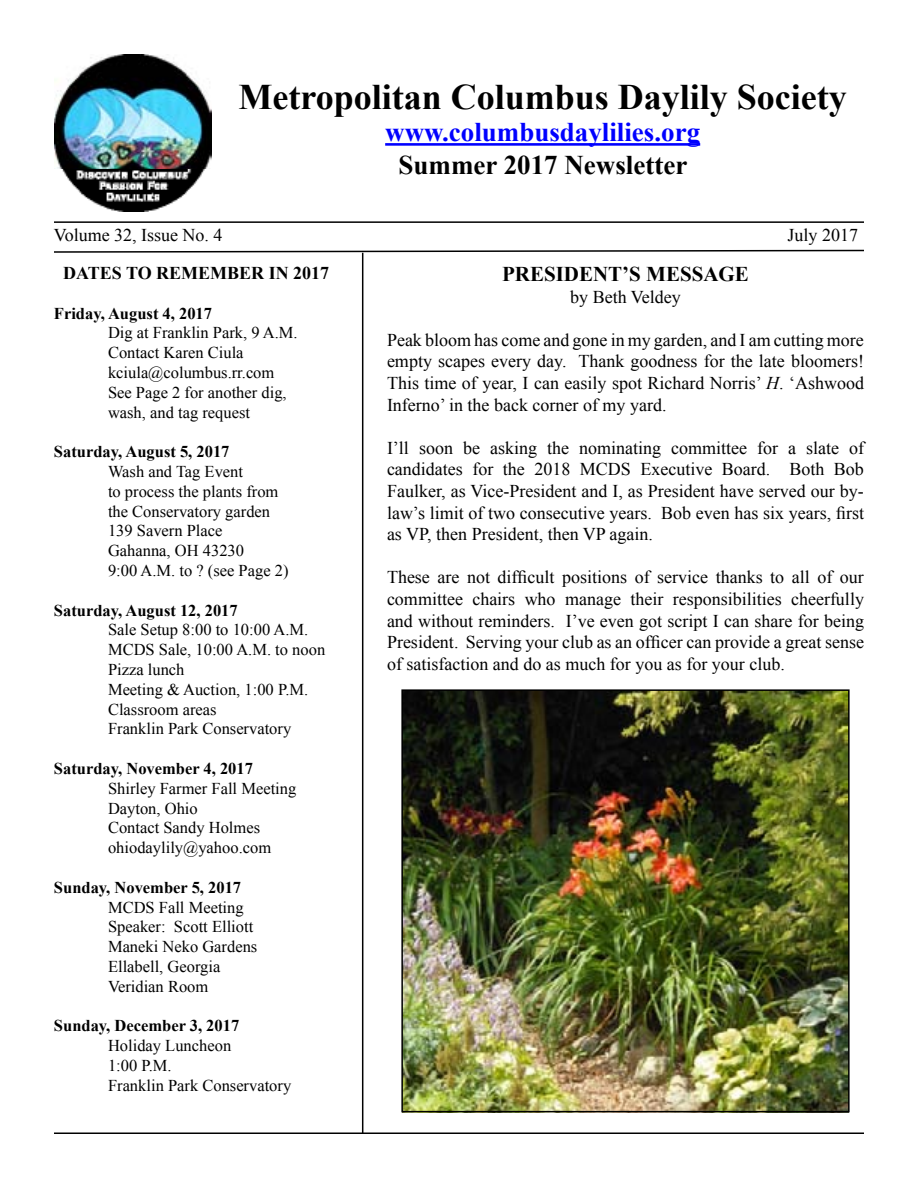
<style>
.page{position:relative;width:918px;height:1188px;background:#fff}
.page>*{position:absolute;margin:0;border:0;box-sizing:border-box;transform-origin:0 0}
.t1{font:700 36px "Times New Roman";color:#000}
.t2{font:700 27px "Times New Roman";color:#00f}
.t3{font:700 27px "Times New Roman";color:#000}
.t4{font:700 21px "Times New Roman";color:#000}
.t5{font:18px/21.6px "Times New Roman";color:#000;text-align:justify}
.t6{font:700 18px "Times New Roman";color:#000}
.t7{font:16.5px/19.8px "Times New Roman";color:#000}
.t8{font:700 16.5px "Times New Roman";color:#000}
.s1{font-style:italic}
</style>
<div class="page">
<img style="left:54px;top:54px;width:157px;height:157px">
<hr style="left:385px;top:143px;width:315px;height:3px;background:#00f">
<hr style="left:54px;top:221px;width:810px;height:2px;background:#000">
<svg style="left:54px;top:249px;width:810px;height:5px"></svg>
<hr style="left:54px;top:1132px;width:810px;height:2px;background:#000">
<hr style="left:362px;top:253px;width:1px;height:881px;background:#000">
<img style="left:404px;top:692px;width:443px;height:417px">
<div style="left:401px;top:689px;width:449px;height:423px;border:2px solid #000"></div>
<h1 class="t1" style="left:239px;top:72px;width:610px">Metropolitan Columbus Daylily Society</h1>
<h2 class="t2" style="left:385px;top:114px;width:317px">www.columbusdaylilies.org</h2>
<h2 class="t3" style="left:398px;top:146px;width:290px">Summer 2017 Newsletter</h2>
<p class="t5" style="left:54px;top:224px;width:170px">Volume 32, Issue No. 4</p>
<p class="t5" style="left:787px;top:224px;width:72px">July 2017</p>
<p class="t6" style="left:63px;top:260px;width:268px">DATES TO REMEMBER IN 2017</p>
<p class="t8" style="left:54px;top:302px;width:160px">Friday, August 4, 2017</p>
<p class="t7" style="left:108px;top:323px;width:191px">Dig at Franklin Park, 9 A.M.<br>Contact Karen Ciula kciula@columbus.rr.com<br>See Page 2 for another dig, wash, and tag request</p>
<p class="t8" style="left:54px;top:440px;width:177px">Saturday, August 5, 2017</p>
<p class="t7" style="left:108px;top:461px;width:182px">Wash and Tag Event<br>to process the plants from the Conservatory garden<br>139 Savern Place<br>Gahanna, OH 43230<br>9:00 A.M. to ? (see Page 2)</p>
<p class="t8" style="left:54px;top:599px;width:185px">Saturday, August 12, 2017</p>
<p class="t7" style="left:108px;top:620px;width:219px">Sale Setup 8:00 to 10:00 A.M.<br>MCDS Sale, 10:00 A.M. to noon<br>Pizza lunch<br>Meeting &amp; Auction, 1:00 P.M.<br>Classroom areas<br>Franklin Park Conservatory</p>
<p class="t8" style="left:54px;top:757px;width:201px">Saturday, November 4, 2017</p>
<p class="t7" style="left:108px;top:778px;width:190px">Shirley Farmer Fall Meeting<br>Dayton, Ohio<br>Contact Sandy Holmes ohiodaylily@yahoo.com</p>
<p class="t8" style="left:54px;top:876px;width:189px">Sunday, November 5, 2017</p>
<p class="t7" style="left:108px;top:897px;width:151px">MCDS Fall Meeting<br>Speaker: Scott Elliott<br>Maneki Neko Gardens<br>Ellabell, Georgia<br>Veridian Room</p>
<p class="t8" style="left:54px;top:1014px;width:187px">Sunday, December 3, 2017</p>
<p class="t7" style="left:108px;top:1035px;width:185px">Holiday Luncheon<br>1:00 P.M.<br>Franklin Park Conservatory</p>
<p class="t4" style="left:502px;top:259px;width:248px">PRESIDENT’S MESSAGE</p>
<p class="t5" style="left:570px;top:285px;width:112px">by Beth Veldey</p>
<p class="t5" style="left:387px;top:329px;width:479px">Peak bloom has come and gone in my garden, and I am cutting more empty scapes every day. Thank goodness for the late bloomers!<br>This time of year, I can easily spot Richard Norris’ <span class="s1">H</span>. ‘Ashwood Inferno’ in the back corner of my yard.</p>
<p class="t5" style="left:387px;top:437px;width:479px">I’ll soon be asking the nominating committee for a slate of candidates for the 2018 MCDS Executive Board. Both Bob Faulker, as Vice-President and I, as President have served our by&shy;law’s limit of two consecutive years. Bob even has six years, first as VP, then President, then VP again.</p>
<p class="t5" style="left:387px;top:566px;width:479px">These are not difficult positions of service thanks to all of our committee chairs who manage their responsibilities cheerfully and without reminders. I’ve even got script I can share for being President. Serving your club as an officer can provide a great sense of satisfaction and do as much for you as for your club.</p>
</div>
